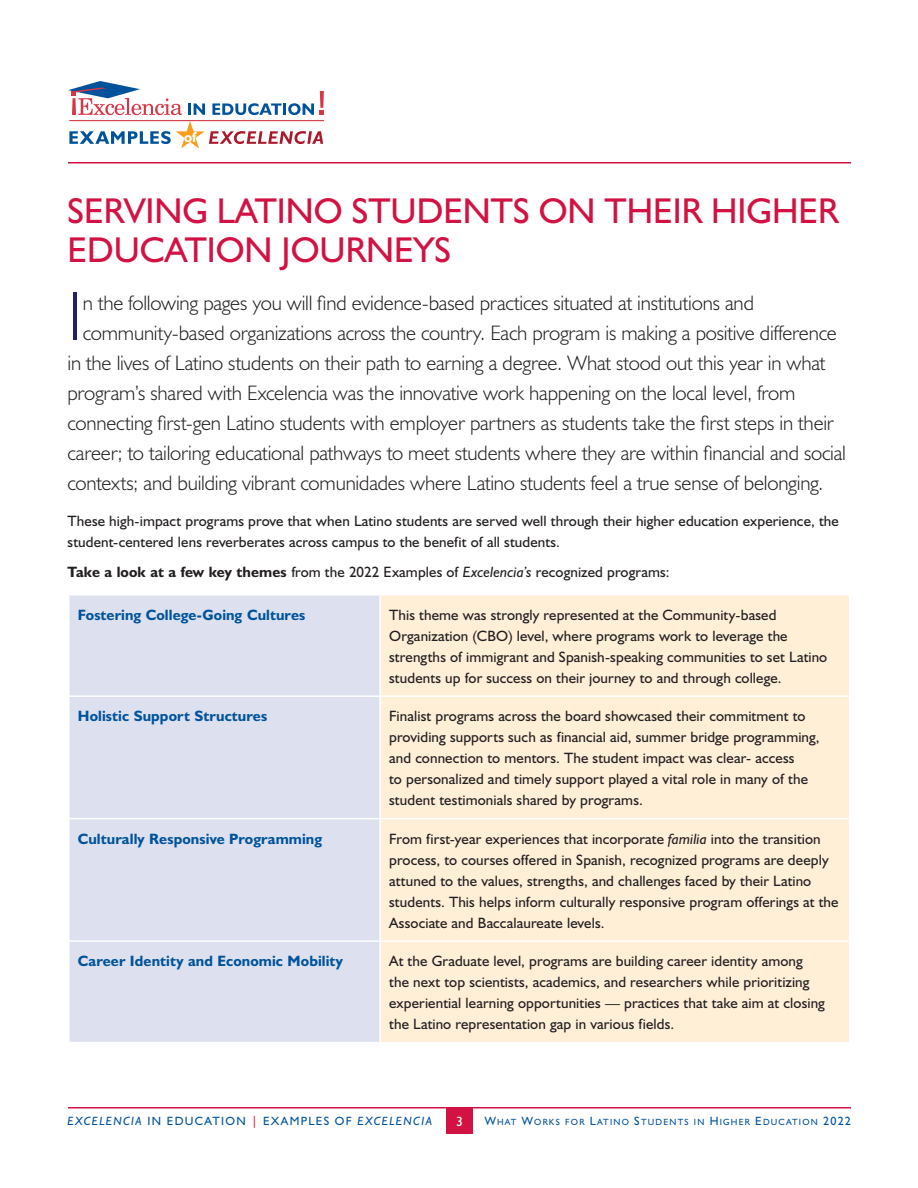
<style>
.page{position:relative;width:918px;height:1188px;background:#fff}
.page>*{position:absolute;margin:0;border:0;box-sizing:border-box;transform-origin:0 0}
.t1{font:300 69.6px "Humanist 521 BT";color:#221f72}
.t2{font:36px/39px "Humanist 521 BT";color:#d11242}
.t3{font:300 21px "Humanist 521 BT";letter-spacing:-.01em;color:#231f20}
.t4{font:15px/21px "Humanist 521 BT";letter-spacing:.005em;color:#231f20}
.t5{font:700 15px "Humanist 521 BT";letter-spacing:.005em;color:#00539b}
.t6{font:700 14.4px "Humanist 521 BT";color:#fff}
.t7{font:13.5px "Humanist 521 BT";color:#fff}
.t8{font:12px "Humanist 521 BT";letter-spacing:.11em;color:#00539b}
.t9{font:9px "Humanist 521 BT";letter-spacing:.135em;color:#00539b}
.s1{font-weight:700}
.s2{font-style:italic}
.s3{color:#d11242}
.s4{font-size:12px}
</style>
<div class="page">
<hr style="left:68px;top:162px;width:783px;height:2px;background:#d11242">
<hr style="left:68px;top:1107px;width:783px;height:1px;background:#d11242">
<div style="left:446px;top:1107px;width:27px;height:27px;background:#d11242"></div>
<svg style="left:68px;top:81px;width:114px;height:34px"></svg>
<svg style="left:188px;top:103px;width:17px;height:12px"></svg>
<svg style="left:212px;top:103px;width:102px;height:12px"></svg>
<svg style="left:320px;top:91px;width:4px;height:24px"></svg>
<hr style="left:69px;top:120px;width:255px;height:1px;background:#d73647">
<svg style="left:69px;top:121px;width:254px;height:27px"></svg>
<div style="left:70px;top:596px;width:309px;height:446px;background:#dde1ef"></div>
<div style="left:381px;top:596px;width:468px;height:446px;background:#ffefd7"></div>
<hr style="left:68px;top:695px;width:312px;height:2px;background:#fff">
<hr style="left:380px;top:695px;width:470px;height:2px;background:#fff">
<hr style="left:68px;top:818px;width:312px;height:1px;background:#fff">
<hr style="left:380px;top:818px;width:470px;height:1px;background:#fff">
<hr style="left:68px;top:940px;width:312px;height:2px;background:#fff">
<hr style="left:380px;top:940px;width:470px;height:2px;background:#fff">
<p class="t6" style="left:184px;top:128px;width:14px">of</p>
<h2 class="t2" style="left:68px;top:191px;width:772px">SERVING LATINO STUDENTS ON THEIR HIGHER<br>EDUCATION JOURNEYS</h2>
<h1 class="t1" style="left:68px;top:274px;width:17px">I</h1>
<h3 class="t3" style="left:83px;top:290px;width:673px">n the following pages you will find evidence-based practices situated at institutions and</h3>
<h3 class="t3" style="left:83px;top:320px;width:755px">community-based organizations across the country. Each program is making a positive difference</h3>
<h3 class="t3" style="left:68px;top:350px;width:759px">in the lives of Latino students on their path to earning a degree. What stood out this year in what</h3>
<h3 class="t3" style="left:68px;top:380px;width:729px">program’s shared with Excelencia was the innovative work happening on the local level, from</h3>
<h3 class="t3" style="left:68px;top:410px;width:768px">connecting first-gen Latino students with employer partners as students take the first steps in their</h3>
<h3 class="t3" style="left:68px;top:440px;width:780px">career; to tailoring educational pathways to meet students where they are within financial and social</h3>
<h3 class="t3" style="left:68px;top:470px;width:757px">contexts; and building vibrant comunidades where Latino students feel a true sense of belonging.</h3>
<p class="t4" style="left:68px;top:510px;width:773px">These high-impact programs prove that when Latino students are served well through their higher education experience, the student-centered lens reverberates across campus to the benefit of all students.</p>
<p class="t4" style="left:68px;top:561px;width:603px"><span class="s1">Take a look at a few key themes</span> from the 2022 Examples of <span class="s2">Excelencia’s</span> recognized programs:</p>
<p class="t5" style="left:78px;top:605px;width:229px">Fostering College-Going Cultures</p>
<p class="t4" style="left:389px;top:604px;width:440px">This theme was strongly represented at the Community-based Organization (CBO) level, where programs work to leverage the strengths of immigrant and Spanish-speaking communities to set Latino students up for success on their journey to and through college.</p>
<p class="t5" style="left:78px;top:707px;width:191px">Holistic Support Structures</p>
<p class="t4" style="left:389px;top:705px;width:432px">Finalist programs across the board showcased their commitment to providing supports such as financial aid, summer bridge programming, and connection to mentors. The student impact was clear- access<br>to personalized and timely support played a vital role in many of the student testimonials shared by programs.</p>
<p class="t5" style="left:78px;top:829px;width:246px">Culturally Responsive Programming</p>
<p class="t4" style="left:389px;top:828px;width:451px">From first-year experiences that incorporate <span class="s2">familia</span> into the transition process, to courses offered in Spanish, recognized programs are deeply attuned to the values, strengths, and challenges faced by their Latino students. This helps inform culturally responsive program offerings at the Associate and Baccalaureate levels.</p>
<p class="t5" style="left:78px;top:952px;width:267px">Career Identity and Economic Mobility</p>
<p class="t4" style="left:389px;top:950px;width:437px">At the Graduate level, programs are building career identity among the next top scientists, academics, and researchers while prioritizing experiential learning opportunities — practices that take aim at closing the Latino representation gap in various fields.</p>
<p class="t8" style="left:68px;top:1114px;width:366px"><span class="s2">EXCELENCIA</span> IN EDUCATION <span class="s3">|</span> EXAMPLES OF <span class="s2">EXCELENCIA</span></p>
<p class="t7" style="left:456px;top:1113px;width:8px">3</p>
<p class="t9" style="left:485px;top:1116px;width:368px"><span class="s4">W</span>HAT <span class="s4">W</span>ORKS FOR <span class="s4">L</span>ATINO <span class="s4">S</span>TUDENTS IN <span class="s4">H</span> IGHER <span class="s4">E</span> DUCATION <span class="s4">2022</span></p>
</div>
